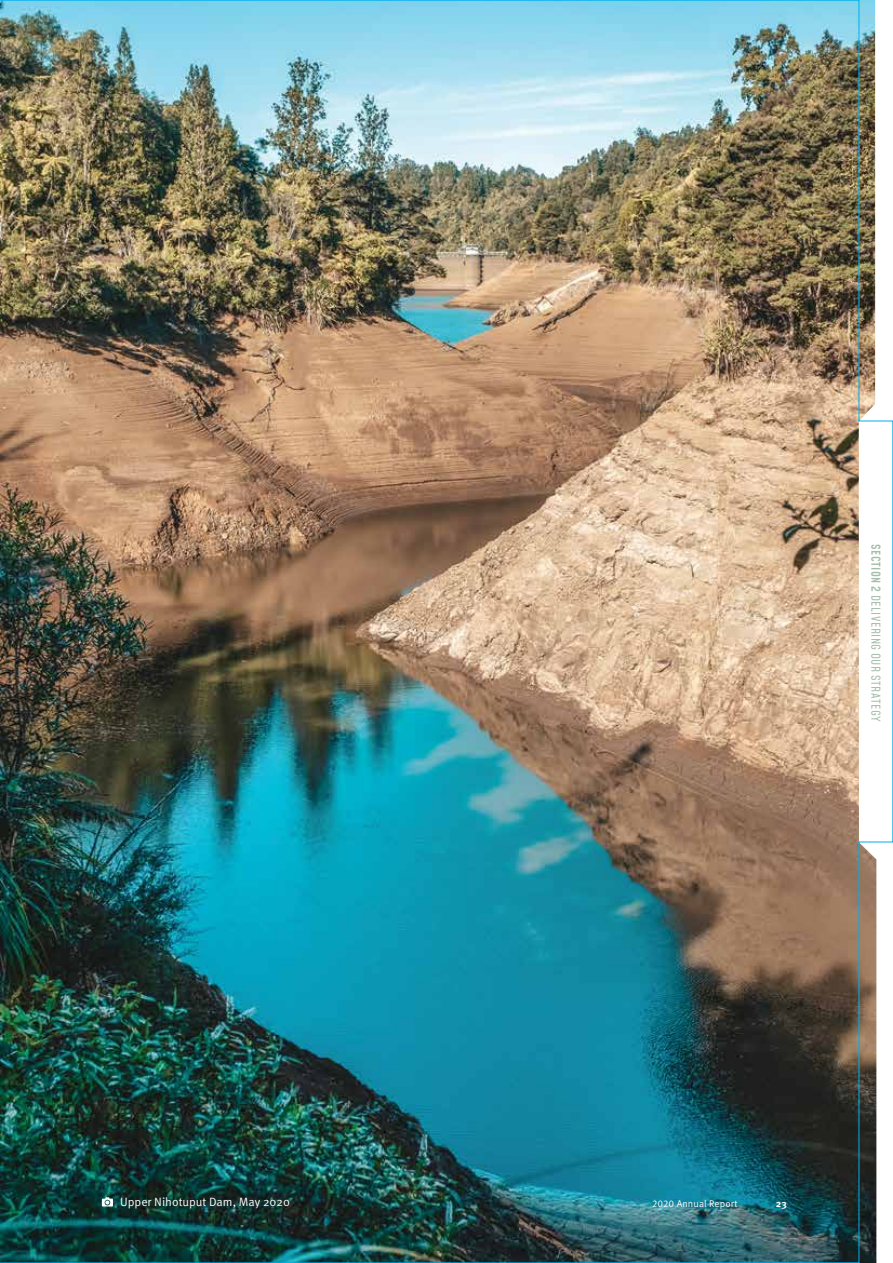
<style>
.page{position:relative;width:893px;height:1263px;background:#fff}
.page>*{position:absolute;margin:0;border:0;box-sizing:border-box;transform-origin:0 0}
.t1{font:12px "Mohave";letter-spacing:.04em;color:#a5beaa}
.t2{font:12px "Meta OT";color:#fff}
.t3{font:9.75px "Meta OT";letter-spacing:.01em;color:#fff}
.t4{font:700 9.75px "Meta OT";color:#fff}
.s1{font-weight:500}
</style>
<div class="page">
<img style="left:0;top:0;width:893px;height:1263px">
<svg style="left:102px;top:1197px;width:11px;height:9px"></svg>
<p class="t2" style="left:120px;top:1195px;width:171px">Upper Nihotuput Dam, May 2020</p>
<p class="t1" style="left:883px;top:544px;width:179px;rotate:90deg"><span class="s1">SECTION 2</span> DELIVERING OUR STRATEGY</p>
<p class="t3" style="left:652px;top:1198px;width:87px">2020 Annual Report</p>
<p class="t4" style="left:776px;top:1197px;width:12px">23</p>
</div>
